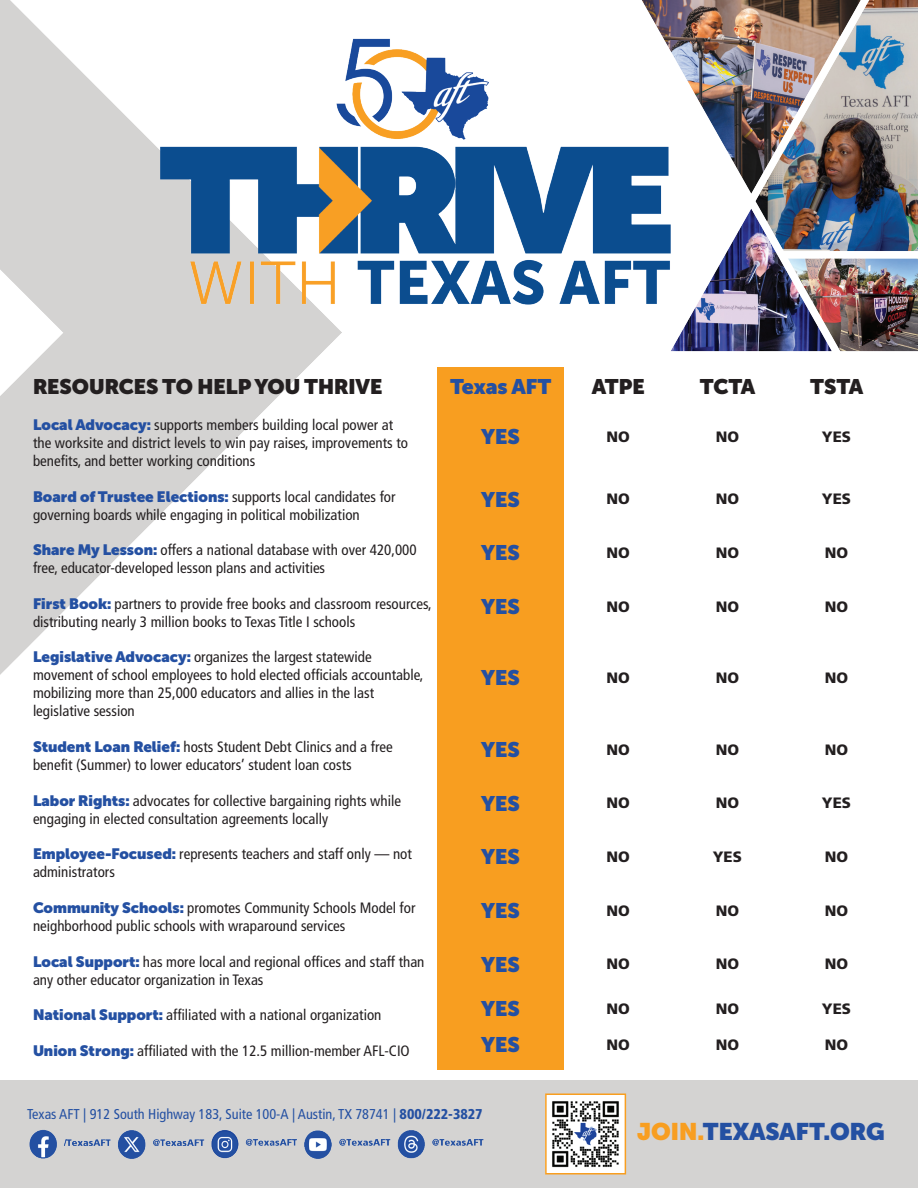
<style>
.page{position:relative;width:918px;height:1188px;background:#fff}
.page>*{position:absolute;margin:0;border:0;box-sizing:border-box;transform-origin:0 0}
.t1{font:900 24px "Museo Sans Display";color:#2450a2}
.t2{font:900 21px "Museo Sans Display";color:#2450a2}
.t3{font:900 21px "Museo Sans Display";color:#231f20}
.t4{font:condensed 15px/18px "Frutiger LT Std";color:#231f20}
.t5{font:900 15px "Frutiger LT Std";color:#231f20}
.t6{font:condensed 14.25px "Frutiger LT Std";color:#2450a2}
.s1{font-family:"Museo Sans Display";font-weight:900;font-stretch:normal;color:#2450a2}
.s2{font-weight:900}
.s3{color:#f89e20}
</style>
<div class="page">
<img style="left:642px;top:0;width:276px;height:351px">
<div style="left:0;top:1080px;width:918px;height:108px;background:#d4d3d2"></div>
<div style="left:437px;top:373px;width:127px;height:689px;background:#f89e20"></div>
<img style="left:156px;top:36px;width:517px;height:270px">
<img style="left:548px;top:1097px;width:75px;height:74px">
<div style="left:545px;top:1094px;width:81px;height:80px;border:2px solid #f89e20"></div>
<img style="left:29px;top:1129px;width:455px;height:30px">
<h2 class="t3" style="left:33px;top:375px;width:351px">RESOURCES TO HELP YOU THRIVE</h2>
<h2 class="t2" style="left:450px;top:375px;width:103px">Texas AFT</h2>
<h2 class="t3" style="left:592px;top:375px;width:54px">ATPE</h2>
<h2 class="t3" style="left:700px;top:375px;width:57px">TCTA</h2>
<h2 class="t3" style="left:810px;top:375px;width:55px">TSTA</h2>
<p class="t4" style="left:33px;top:416px;width:377px"><span class="s1">Local Advocacy:</span> supports members building local power at the worksite and district levels to win pay raises, improvements to benefits, and better working conditions</p>
<h2 class="t2" style="left:481px;top:424px;width:40px">YES</h2>
<p class="t5" style="left:607px;top:427px;width:25px">NO</p>
<p class="t5" style="left:716px;top:427px;width:25px">NO</p>
<p class="t5" style="left:822px;top:427px;width:31px">YES</p>
<p class="t4" style="left:33px;top:487px;width:364px"><span class="s1">Board of Trustee Elections:</span> supports local candidates for governing boards while engaging in political mobilization</p>
<h2 class="t2" style="left:481px;top:487px;width:40px">YES</h2>
<p class="t5" style="left:607px;top:490px;width:25px">NO</p>
<p class="t5" style="left:716px;top:490px;width:25px">NO</p>
<p class="t5" style="left:822px;top:490px;width:31px">YES</p>
<p class="t4" style="left:33px;top:541px;width:385px"><span class="s1">Share My Lesson:</span> offers a national database with over 420,000 free, educator-developed lesson plans and activities</p>
<h2 class="t2" style="left:481px;top:541px;width:40px">YES</h2>
<p class="t5" style="left:607px;top:544px;width:25px">NO</p>
<p class="t5" style="left:716px;top:544px;width:25px">NO</p>
<p class="t5" style="left:825px;top:544px;width:25px">NO</p>
<p class="t4" style="left:33px;top:595px;width:400px"><span class="s1">First Book:</span> partners to provide free books and classroom resources, distributing nearly 3 million books to Texas Title I schools</p>
<h2 class="t2" style="left:481px;top:594px;width:40px">YES</h2>
<p class="t5" style="left:607px;top:597px;width:25px">NO</p>
<p class="t5" style="left:716px;top:597px;width:25px">NO</p>
<p class="t5" style="left:825px;top:597px;width:25px">NO</p>
<p class="t4" style="left:33px;top:648px;width:392px"><span class="s1">Legislative Advocacy:</span> organizes the largest statewide movement of school employees to hold elected officials accountable, mobilizing more than 25,000 educators and allies in the last legislative session</p>
<h2 class="t2" style="left:481px;top:666px;width:40px">YES</h2>
<p class="t5" style="left:607px;top:669px;width:25px">NO</p>
<p class="t5" style="left:716px;top:669px;width:25px">NO</p>
<p class="t5" style="left:825px;top:669px;width:25px">NO</p>
<p class="t4" style="left:33px;top:738px;width:361px"><span class="s1">Student Loan Relief:</span> hosts Student Debt Clinics and a free benefit (Summer) to lower educators’ student loan costs</p>
<h2 class="t2" style="left:481px;top:738px;width:40px">YES</h2>
<p class="t5" style="left:607px;top:741px;width:25px">NO</p>
<p class="t5" style="left:716px;top:741px;width:25px">NO</p>
<p class="t5" style="left:825px;top:741px;width:25px">NO</p>
<p class="t4" style="left:33px;top:792px;width:370px"><span class="s1">Labor Rights:</span> advocates for collective bargaining rights while engaging in elected consultation agreements locally</p>
<h2 class="t2" style="left:481px;top:791px;width:40px">YES</h2>
<p class="t5" style="left:607px;top:794px;width:25px">NO</p>
<p class="t5" style="left:716px;top:794px;width:25px">NO</p>
<p class="t5" style="left:822px;top:794px;width:31px">YES</p>
<p class="t4" style="left:33px;top:845px;width:380px"><span class="s1">Employee-Focused:</span> represents teachers and staff only — not administrators</p>
<h2 class="t2" style="left:481px;top:845px;width:40px">YES</h2>
<p class="t5" style="left:607px;top:848px;width:25px">NO</p>
<p class="t5" style="left:713px;top:848px;width:31px">YES</p>
<p class="t5" style="left:825px;top:848px;width:25px">NO</p>
<p class="t4" style="left:33px;top:899px;width:384px"><span class="s1">Community Schools:</span> promotes Community Schools Model for neighborhood public schools with wraparound services</p>
<h2 class="t2" style="left:481px;top:898px;width:40px">YES</h2>
<p class="t5" style="left:607px;top:901px;width:25px">NO</p>
<p class="t5" style="left:716px;top:901px;width:25px">NO</p>
<p class="t5" style="left:825px;top:901px;width:25px">NO</p>
<p class="t4" style="left:33px;top:952px;width:393px"><span class="s1">Local Support:</span> has more local and regional offices and staff than any other educator organization in Texas</p>
<h2 class="t2" style="left:481px;top:952px;width:40px">YES</h2>
<p class="t5" style="left:607px;top:955px;width:25px">NO</p>
<p class="t5" style="left:716px;top:955px;width:25px">NO</p>
<p class="t5" style="left:825px;top:955px;width:25px">NO</p>
<p class="t4" style="left:33px;top:1006px;width:350px"><span class="s1">National Support:</span> affiliated with a national organization</p>
<h2 class="t2" style="left:481px;top:997px;width:40px">YES</h2>
<p class="t5" style="left:607px;top:1000px;width:25px">NO</p>
<p class="t5" style="left:716px;top:1000px;width:25px">NO</p>
<p class="t5" style="left:822px;top:1000px;width:31px">YES</p>
<p class="t4" style="left:33px;top:1042px;width:378px"><span class="s1">Union Strong:</span> affiliated with the 12.5 million-member AFL-CIO</p>
<h2 class="t2" style="left:481px;top:1032px;width:40px">YES</h2>
<p class="t5" style="left:607px;top:1035px;width:25px">NO</p>
<p class="t5" style="left:716px;top:1035px;width:25px">NO</p>
<p class="t5" style="left:825px;top:1035px;width:25px">NO</p>
<p class="t6" style="left:27px;top:1106px;width:457px">Texas AFT | 912 South Highway 183, Suite 100-A | Austin, TX 78741 | <span class="s2">800/222-3827</span></p>
<h1 class="t1" style="left:637px;top:1118px;width:249px"><span class="s3">JOIN.</span>TEXASAFT.ORG</h1>
</div>
